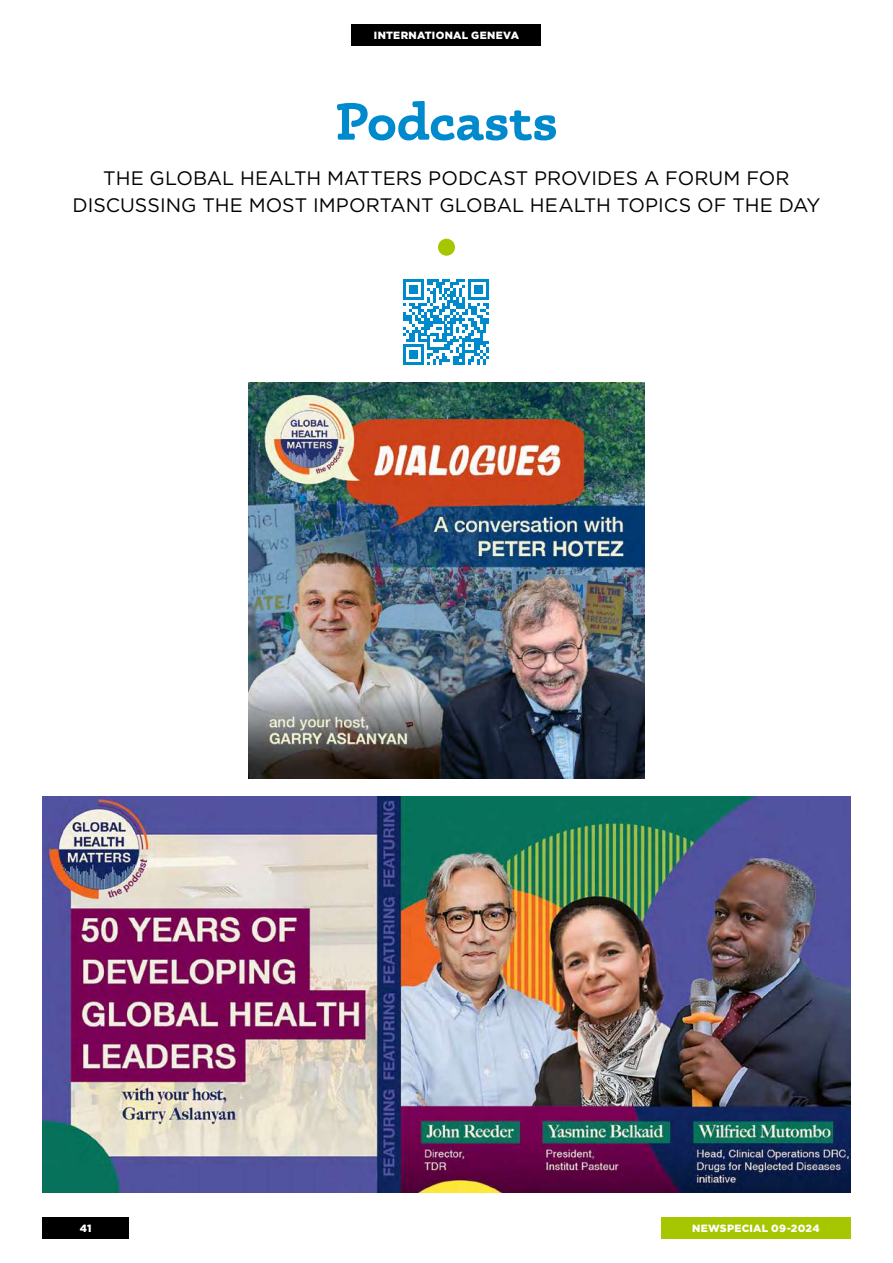
<style>
.page{position:relative;width:893px;height:1263px;background:#fff}
.page>*{position:absolute;margin:0;border:0;box-sizing:border-box;transform-origin:0 0}
.t1{font:700 52.5px "Phoreus Cherokee";color:#008ace}
.t2{font:19.5px/27px "Gotham";color:#000;text-align:center}
.t3{font:900 10.5px "Gotham";letter-spacing:.025em;color:#fff}
</style>
<div class="page">
<div style="left:352px;top:24px;width:189px;height:22px;background:#000"></div>
<div style="left:661px;top:1217px;width:189px;height:21px;background:#a6c700"></div>
<div style="left:43px;top:1217px;width:86px;height:21px;background:#000"></div>
<div style="left:438px;top:239px;width:17px;height:17px;background:#a6c700;border-radius:50%"></div>
<img style="left:43px;top:797px;width:807px;height:396px">
<img style="left:248px;top:383px;width:396px;height:396px">
<svg style="left:403px;top:279px;width:86px;height:86px"></svg>
<p class="t3" style="left:374px;top:28px;width:147px">INTERNATIONAL GENEVA</p>
<h1 class="t1" style="left:335px;top:89px;width:224px">Podcasts</h1>
<p class="t2" style="left:72px;top:164px;width:750px">THE GLOBAL HEALTH MATTERS PODCAST PROVIDES A FORUM FOR<br>DISCUSSING THE MOST IMPORTANT GLOBAL HEALTH TOPICS OF THE DAY</p>
<p class="t3" style="left:80px;top:1220px;width:13px">41</p>
<p class="t3" style="left:692px;top:1220px;width:129px">NEWSPECIAL 09-2024</p>
</div>
